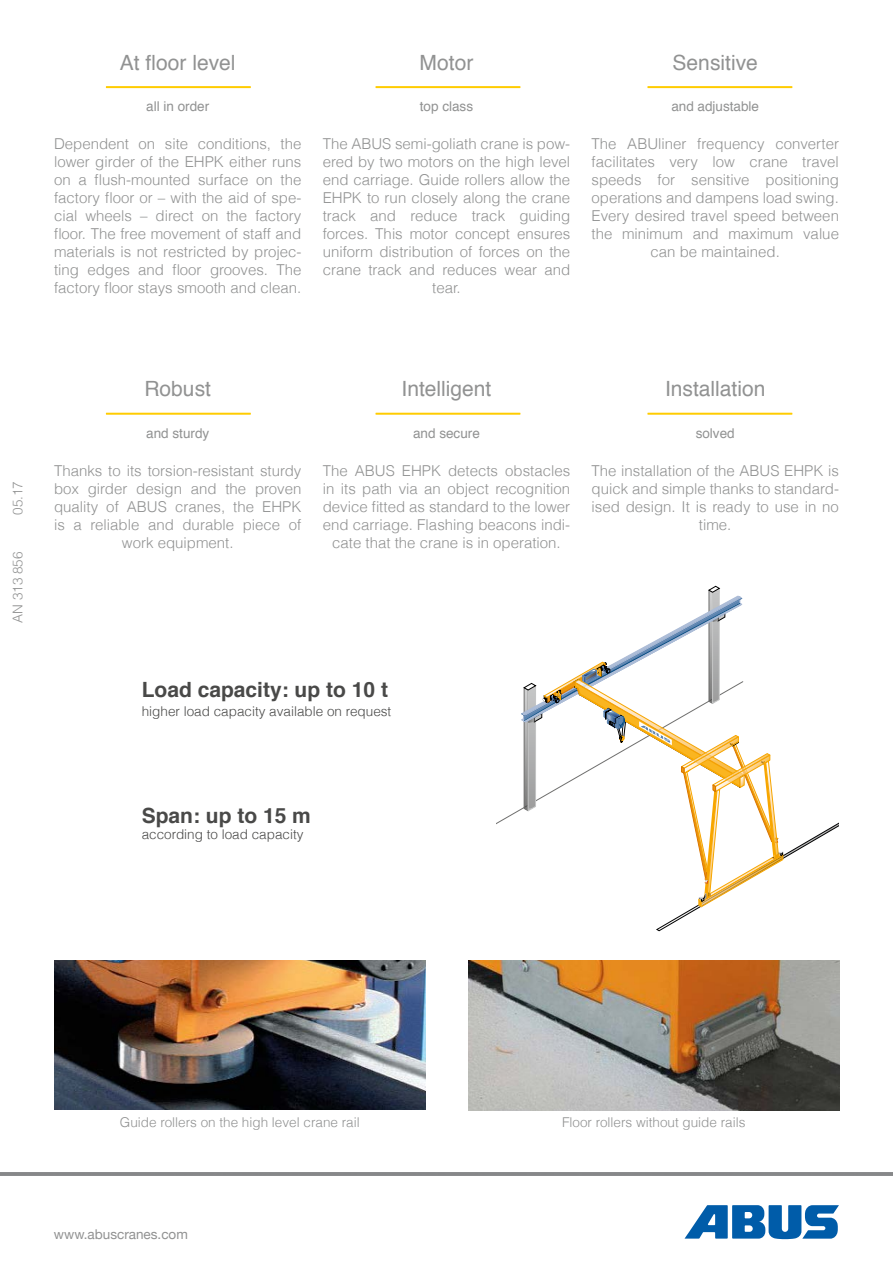
<style>
.page{position:relative;width:893px;height:1263px;background:#fff}
.page>*{position:absolute;margin:0;border:0;box-sizing:border-box;transform-origin:0 0}
.t1{font:21px "Helvetica";color:#919292}
.t2{font:700 21px "Helvetica";color:#494948}
.t3{font:300 15px/18px "Helvetica";color:#919292;text-align:center}
.t4{font:300 13.5px "Helvetica";color:#919292}
.t5{font:300 13.5px "Helvetica";color:#494948}
.t6{font:13.5px "Helvetica";color:#919292}
.t7{font:13.5px "Helvetica Neue";color:#919292}
</style>
<div class="page">
<svg style="left:684px;top:1205px;width:155px;height:34px"></svg>
<hr style="left:0;top:1172px;width:893px;height:4px;background:#898a8c">
<svg style="left:497px;top:586px;width:342px;height:345px"></svg>
<svg style="left:647px;top:86px;width:145px;height:2px"></svg>
<svg style="left:375px;top:86px;width:145px;height:2px"></svg>
<svg style="left:106px;top:86px;width:145px;height:2px"></svg>
<img style="left:468px;top:961px;width:371px;height:149px">
<img style="left:54px;top:961px;width:372px;height:149px">
<svg style="left:647px;top:413px;width:145px;height:2px"></svg>
<svg style="left:375px;top:413px;width:145px;height:2px"></svg>
<svg style="left:106px;top:413px;width:145px;height:2px"></svg>
<h1 class="t1" style="left:120px;top:46px;width:117px">At floor level</h1>
<p class="t6" style="left:146px;top:96px;width:65px">all in order</p>
<p class="t3" style="left:54px;top:134px;width:249px;text-align:justify">Dependent on site conditions, the lower girder of the EHPK either runs on a flush-mounted surface on the factory floor or – with the aid of spe&shy;cial wheels – direct on the factory floor. The free movement of staff and materials is not restricted by projec&shy;ting edges and floor grooves. The factory floor stays smooth and clean.</p>
<h1 class="t1" style="left:420px;top:46px;width:55px">Motor</h1>
<p class="t6" style="left:420px;top:96px;width:55px">top class</p>
<p class="t3" style="left:323px;top:134px;width:249px">The ABUS semi-goliath crane is pow&shy;ered by two motors on the high level end carriage. Guide rollers allow the<br>EHPK to run closely along the crane track and reduce track guiding forces. This motor concept ensures uniform distribution of forces on the crane track and reduces wear and tear.</p>
<h1 class="t1" style="left:673px;top:46px;width:87px">Sensitive</h1>
<p class="t6" style="left:671px;top:96px;width:89px">and adjustable</p>
<p class="t3" style="left:591px;top:134px;width:249px">The ABUliner frequency converter facilitates very low crane travel speeds for sensitive positioning operations and dampens load swing.<br>Every desired travel speed between the minimum and maximum value can be maintained.</p>
<p class="t4" style="left:7px;top:515px;width:35px;rotate:-90deg">05.17</p>
<p class="t4" style="left:7px;top:623px;width:73px;rotate:-90deg">AN 313 856</p>
<h1 class="t1" style="left:144px;top:373px;width:68px">Robust</h1>
<p class="t6" style="left:146px;top:423px;width:65px">and sturdy</p>
<p class="t3" style="left:54px;top:460px;width:249px">Thanks to its torsion-resistant sturdy box girder design and the proven quality of ABUS cranes, the EHPK is a reliable and durable piece of work equipment.</p>
<h1 class="t1" style="left:402px;top:373px;width:91px">Intelligent</h1>
<p class="t6" style="left:413px;top:423px;width:68px">and secure</p>
<p class="t3" style="left:323px;top:460px;width:249px">The ABUS EHPK detects obstacles in its path via an object recognition device fitted as standard to the lower end carriage. Flashing beacons indi&shy;cate that the crane is in operation.</p>
<h1 class="t1" style="left:665px;top:373px;width:102px">Installation</h1>
<p class="t6" style="left:696px;top:423px;width:41px">solved</p>
<p class="t3" style="left:591px;top:460px;width:249px">The installation of the ABUS EHPK is quick and simple thanks to standard&shy;ised design. It is ready to use in no time.</p>
<h1 class="t2" style="left:142px;top:672px;width:248px">Load capacity: up to 10 t</h1>
<p class="t5" style="left:142px;top:701px;width:251px">higher load capacity available on request</p>
<h1 class="t2" style="left:142px;top:798px;width:171px">Span: up to 15 m</h1>
<p class="t5" style="left:142px;top:823px;width:163px">according to load capacity</p>
<p class="t4" style="left:120px;top:1112px;width:241px">Guide rollers on the high level crane rail</p>
<p class="t4" style="left:562px;top:1111px;width:185px">Floor rollers without guide rails</p>
<p class="t7" style="left:54px;top:1223px;width:135px">www.abuscranes.com</p>
</div>
